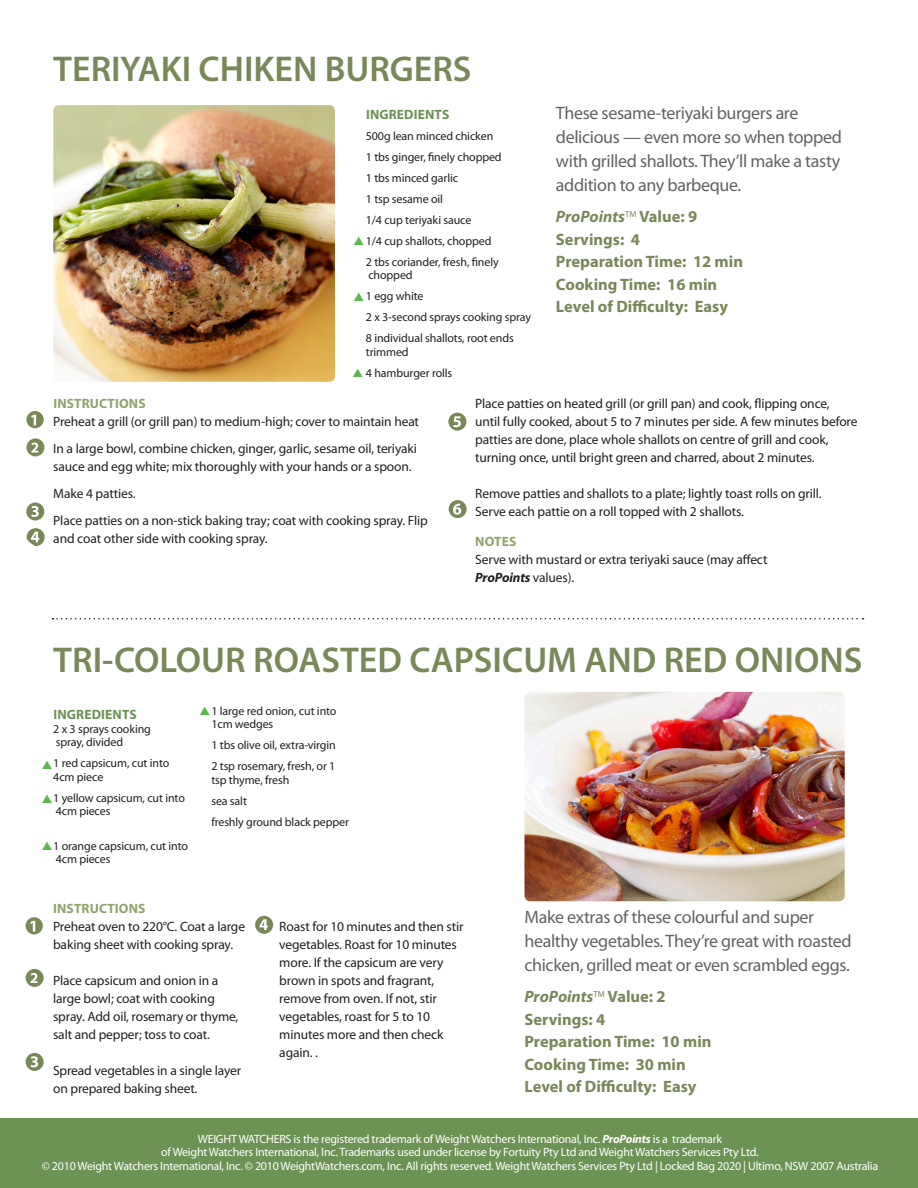
<style>
.page{position:relative;width:918px;height:1188px;background:#fff}
.page>*{position:absolute;margin:0;border:0;box-sizing:border-box;transform-origin:0 0}
.RECIPE_TITLE{font:600 36px "Myriad Pro";color:#798858}
.BLURB{font:18px/24px "Myriad Pro";letter-spacing:-.02em;color:#636366}
.POINTS_SECTION{font:700 16.5px "Myriad Pro";color:#798858}
.POINTS_SECTION-2{font:italic 700 16.5px "Myriad Pro";color:#798858}
.INSTRUCTIONS_AND_NOT{font:13.5px/18px "Myriad Pro";letter-spacing:-.01em;color:#231f20}
.space{font:13.5px "Myriad Pro";letter-spacing:-.01em;color:#231f20}
.INSTRUCTIONS_AND_NOT-2{font:700 13.5px "Myriad Pro";letter-spacing:.01em;color:#91a36b}
.t1{font:700 13.5px "Myriad Pro";letter-spacing:.01em;color:#6c9254}
.ingredients_copy{font:12px/13.5px "Myriad Pro";letter-spacing:-.01em;color:#231f20}
.BLURB-2{font:12px "Myriad Pro";letter-spacing:-.02em;color:#fff}
.s1{color:#5db84e}
.s2{font-style:normal}
.s3{font-weight:700;font-style:italic}
</style>
<div class="page">
<img style="left:524px;top:692px;width:321px;height:209px">
<div style="left:26px;top:917px;width:17px;height:17px;background:#798858;border-radius:50%"></div>
<svg style="left:30px;top:921px;width:5px;height:11px"></svg>
<div style="left:26px;top:969px;width:18px;height:18px;background:#798858;border-radius:50%"></div>
<svg style="left:31px;top:973px;width:7px;height:10px"></svg>
<div style="left:26px;top:1053px;width:18px;height:18px;background:#798858;border-radius:50%"></div>
<svg style="left:31px;top:1056px;width:7px;height:11px"></svg>
<div style="left:255px;top:916px;width:18px;height:18px;background:#798858;border-radius:50%"></div>
<svg style="left:259px;top:919px;width:9px;height:11px"></svg>
<img style="left:53px;top:105px;width:282px;height:277px">
<svg style="left:53px;top:618px;width:811px;height:2px"></svg>
<svg style="left:26px;top:411px;width:18px;height:17px"></svg>
<svg style="left:31px;top:415px;width:5px;height:10px"></svg>
<svg style="left:26px;top:438px;width:18px;height:18px"></svg>
<svg style="left:31px;top:443px;width:7px;height:10px"></svg>
<div style="left:26px;top:502px;width:18px;height:18px;background:#798858;border-radius:50%"></div>
<svg style="left:31px;top:506px;width:8px;height:11px"></svg>
<svg style="left:27px;top:528px;width:18px;height:18px"></svg>
<svg style="left:31px;top:532px;width:8px;height:10px"></svg>
<div style="left:448px;top:413px;width:18px;height:18px;background:#798858;border-radius:50%"></div>
<svg style="left:453px;top:416px;width:8px;height:11px"></svg>
<div style="left:449px;top:500px;width:18px;height:18px;background:#798858;border-radius:50%"></div>
<svg style="left:453px;top:504px;width:8px;height:11px"></svg>
<div style="left:0;top:1119px;width:918px;height:69px;background:#6c9254"></div>
<p class="RECIPE_TITLE" style="left:53px;top:46px;width:420px">TERIYAKI CHIKEN BURGERS</p>
<p class="t1" style="left:366px;top:105px;width:85px">INGREDIENTS</p>
<p class="ingredients_copy" style="left:366px;top:129px;width:129px">500g lean minced chicken</p>
<p class="ingredients_copy" style="left:366px;top:150px;width:137px">1 tbs ginger, finely chopped</p>
<p class="ingredients_copy" style="left:366px;top:171px;width:94px">1 tbs minced garlic</p>
<p class="ingredients_copy" style="left:366px;top:192px;width:79px">1 tsp sesame oil</p>
<p class="ingredients_copy" style="left:366px;top:213px;width:107px">1/4 cup teriyaki sauce</p>
<p class="ingredients_copy" style="left:354px;top:234px;width:139px"><span class="s1">▲</span>1/4 cup shallots, chopped</p>
<p class="ingredients_copy" style="left:366px;top:255px;width:134px">2 tbs coriander, fresh, finely</p>
<p class="ingredients_copy" style="left:368px;top:268px;width:46px">chopped</p>
<p class="ingredients_copy" style="left:354px;top:289px;width:71px"><span class="s1">▲</span>1 egg white</p>
<p class="ingredients_copy" style="left:366px;top:310px;width:167px">2 x 3-second sprays cooking spray</p>
<p class="ingredients_copy" style="left:366px;top:331px;width:149px">8 individual shallots, root ends trimmed</p>
<p class="ingredients_copy" style="left:353px;top:366px;width:101px"><span class="s1">▲</span> 4 hamburger rolls</p>
<p class="INSTRUCTIONS_AND_NOT-2" style="left:53px;top:394px;width:94px">INSTRUCTIONS</p>
<p class="INSTRUCTIONS_AND_NOT" style="left:53px;top:412px;width:367px">Preheat a grill (or grill pan) to medium-high; cover to maintain heat</p>
<p class="INSTRUCTIONS_AND_NOT" style="left:53px;top:439px;width:365px">In a large bowl, combine chicken, ginger, garlic, sesame oil, teriyaki sauce and egg white; mix thoroughly with your hands or a spoon.</p>
<p class="INSTRUCTIONS_AND_NOT" style="left:53px;top:484px;width:84px">Make 4 patties.</p>
<p class="space" style="left:53px;top:512px;width:376px">Place patties on a non-stick baking tray; coat with cooking spray. Flip</p>
<p class="space" style="left:53px;top:530px;width:216px">and coat other side with cooking spray.</p>
<p class="BLURB" style="left:556px;top:100px;width:244px">These sesame-teriyaki burgers are</p>
<p class="BLURB" style="left:556px;top:124px;width:287px">delicious — even more so when topped</p>
<p class="BLURB" style="left:556px;top:148px;width:286px">with grilled shallots. They’ll make a tasty</p>
<p class="BLURB" style="left:556px;top:172px;width:187px">addition to any barbeque.</p>
<p class="POINTS_SECTION-2" style="left:556px;top:206px;width:143px">ProPoints<sup>TM</sup> <span class="s2">Value: 9</span></p>
<p class="POINTS_SECTION" style="left:556px;top:228px;width:86px">Servings: 4</p>
<p class="POINTS_SECTION" style="left:556px;top:251px;width:189px">Preparation Time: 12 min</p>
<p class="POINTS_SECTION" style="left:556px;top:273px;width:163px">Cooking Time: 16 min</p>
<p class="POINTS_SECTION" style="left:556px;top:296px;width:174px">Level of Difficulty: Easy</p>
<p class="INSTRUCTIONS_AND_NOT" style="left:475px;top:394px;width:356px">Place patties on heated grill (or grill pan) and cook, flipping once,</p>
<p class="INSTRUCTIONS_AND_NOT" style="left:475px;top:412px;width:384px">until fully cooked, about 5 to 7 minutes per side. A few minutes before</p>
<p class="INSTRUCTIONS_AND_NOT" style="left:475px;top:430px;width:355px">patties are done, place whole shallots on centre of grill and cook,</p>
<p class="INSTRUCTIONS_AND_NOT" style="left:475px;top:448px;width:341px">turning once, until bright green and charred, about 2 minutes.</p>
<p class="INSTRUCTIONS_AND_NOT" style="left:475px;top:484px;width:348px">Remove patties and shallots to a plate; lightly toast rolls on grill.</p>
<p class="INSTRUCTIONS_AND_NOT" style="left:475px;top:502px;width:270px">Serve each pattie on a roll topped with 2 shallots.</p>
<p class="INSTRUCTIONS_AND_NOT-2" style="left:475px;top:532px;width:43px">NOTES</p>
<p class="INSTRUCTIONS_AND_NOT" style="left:475px;top:550px;width:294px">Serve with mustard or extra teriyaki sauce (may affect<br><span class="s3">ProPoints</span> values).</p>
<p class="RECIPE_TITLE" style="left:53px;top:637px;width:811px">TRI-COLOUR ROASTED CAPSICUM AND RED ONIONS</p>
<p class="t1" style="left:53px;top:706px;width:85px">INGREDIENTS</p>
<p class="ingredients_copy" style="left:53px;top:722px;width:99px">2 x 3 sprays cooking</p>
<p class="ingredients_copy" style="left:56px;top:735px;width:69px">spray, divided</p>
<p class="ingredients_copy" style="left:53px;top:756px;width:118px">1 red capsicum, cut into</p>
<p class="ingredients_copy" style="left:53px;top:770px;width:52px">4cm piece</p>
<p class="ingredients_copy" style="left:53px;top:791px;width:133px">1 yellow capsicum, cut into</p>
<p class="ingredients_copy" style="left:56px;top:804px;width:56px">4cm pieces</p>
<p class="ingredients_copy" style="left:42px;top:839px;width:148px"><span class="s1">▲</span>1 orange capsicum, cut into</p>
<p class="ingredients_copy" style="left:56px;top:852px;width:56px">4cm pieces</p>
<p class="ingredients_copy" style="left:199px;top:704px;width:139px"><span class="s1">▲</span>1 large red onion, cut into</p>
<p class="ingredients_copy" style="left:211px;top:717px;width:63px">1cm wedges</p>
<p class="ingredients_copy" style="left:211px;top:738px;width:126px">1 tbs olive oil, extra-virgin</p>
<p class="ingredients_copy" style="left:211px;top:759px;width:126px">2 tsp rosemary, fresh, or 1</p>
<p class="ingredients_copy" style="left:211px;top:773px;width:80px">tsp thyme, fresh</p>
<p class="ingredients_copy" style="left:211px;top:794px;width:37px">sea salt</p>
<p class="ingredients_copy" style="left:211px;top:815px;width:139px">freshly ground black pepper</p>
<p class="INSTRUCTIONS_AND_NOT-2" style="left:53px;top:899px;width:94px">INSTRUCTIONS</p>
<p class="INSTRUCTIONS_AND_NOT" style="left:53px;top:917px;width:194px">Preheat oven to 220°C. Coat a large</p>
<p class="INSTRUCTIONS_AND_NOT" style="left:53px;top:935px;width:182px">baking sheet with cooking spray.</p>
<p class="INSTRUCTIONS_AND_NOT" style="left:53px;top:971px;width:187px">Place capsicum and onion in a large bowl; coat with cooking spray. Add oil, rosemary or thyme, salt and pepper; toss to coat.</p>
<p class="INSTRUCTIONS_AND_NOT" style="left:53px;top:1061px;width:190px">Spread vegetables in a single layer</p>
<p class="INSTRUCTIONS_AND_NOT" style="left:53px;top:1079px;width:146px">on prepared baking sheet.</p>
<p class="INSTRUCTIONS_AND_NOT" style="left:279px;top:917px;width:186px">Roast for 10 minutes and then stir</p>
<p class="INSTRUCTIONS_AND_NOT" style="left:279px;top:935px;width:179px">vegetables. Roast for 10 minutes</p>
<p class="INSTRUCTIONS_AND_NOT" style="left:279px;top:953px;width:166px">more. If the capsicum are very brown in spots and fragrant, remove from oven. If not, stir vegetables, roast for 5 to 10 minutes more and then check</p>
<p class="INSTRUCTIONS_AND_NOT" style="left:279px;top:1043px;width:40px">again. .</p>
<p class="BLURB" style="left:524px;top:905px;width:329px">Make extras of these colourful and super healthy vegetables. They’re great with roasted chicken, grilled meat or even scrambled eggs.</p>
<p class="POINTS_SECTION-2" style="left:524px;top:986px;width:143px">ProPoints<sup>TM</sup> <span class="s2">Value: 2</span></p>
<p class="POINTS_SECTION" style="left:524px;top:1009px;width:82px">Servings: 4</p>
<p class="POINTS_SECTION" style="left:524px;top:1031px;width:189px">Preparation Time: 10 min</p>
<p class="POINTS_SECTION" style="left:524px;top:1054px;width:163px">Cooking Time: 30 min</p>
<p class="POINTS_SECTION" style="left:524px;top:1076px;width:174px">Level of Difficulty: Easy</p>
<p class="BLURB-2" style="left:198px;top:1131px;width:526px">WEIGHT WATCHERS is the registered trademark of Weight Watchers International, Inc. <span class="s3">ProPoints</span> is a trademark</p>
<p class="BLURB-2" style="left:161px;top:1145px;width:599px">of Weight Watchers International, Inc. Trademarks used under license by Fortuity Pty Ltd and Weight Watchers Services Pty Ltd.</p>
<p class="BLURB-2" style="left:42px;top:1158px;width:838px">© 2010 Weight Watchers International, Inc. © 2010 WeightWatchers.com, Inc. All rights reserved. Weight Watchers Services Pty Ltd | Locked Bag 2020 | Ultimo, NSW 2007 Australia</p>
</div>
